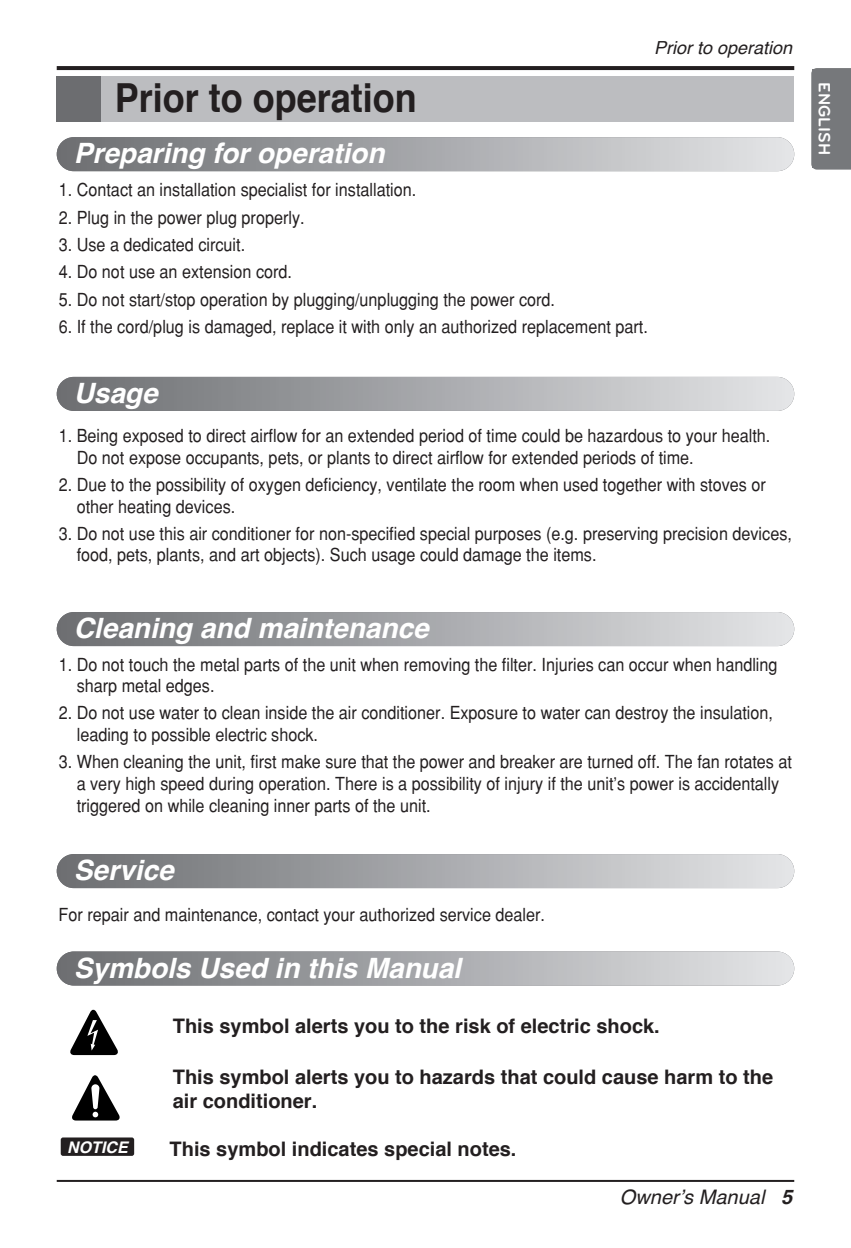
<style>
.page{position:relative;width:851px;height:1248px;background:#fff}
.page>*{position:absolute;margin:0;border:0;box-sizing:border-box;transform-origin:0 0}
.t1{font:700 40px "Helvetica";color:#231f20;scale:.9 1}
.t2{font:italic 700 28px "Helvetica";color:#fff}
.t3{font:700 20px/24px "Helvetica";color:#231f20}
.t4{font:italic 20px "Helvetica";color:#231f20}
.t5{font:18px/21.6px "Helvetica";color:#231f20;scale:.9 1}
.t6{font:italic 18px "Helvetica";color:#231f20}
.t7{font:700 17px "Bryant LG";color:#fff}
.t8{font:italic 700 16px "Helvetica";color:#fff}
.s1{font-weight:700}
</style>
<div class="page">
<svg style="left:57px;top:66px;width:737px;height:4px;background:#262223"></svg>
<hr style="left:57px;top:1179px;width:737px;height:2px;background:#231f20">
<div style="left:57px;top:77px;width:113px;height:45px;background:#6c6d70"></div>
<div style="left:101px;top:77px;width:693px;height:45px;background:#bcbdc0"></div>
<div style="left:57px;top:137px;width:737px;height:34px;background:linear-gradient(to right,#6b6d71,#e4e5e7);border-radius:17px"></div>
<div style="left:57px;top:377px;width:737px;height:34px;background:linear-gradient(to right,#6b6d71,#e4e5e7);border-radius:17px"></div>
<div style="left:57px;top:612px;width:737px;height:34px;background:linear-gradient(to right,#6b6d71,#e4e5e7);border-radius:17px"></div>
<div style="left:57px;top:854px;width:737px;height:34px;background:linear-gradient(to right,#6b6d71,#e4e5e7);border-radius:17px"></div>
<div style="left:57px;top:951px;width:737px;height:34px;background:linear-gradient(to right,#6c6d71,#e4e5e7);border-radius:17px"></div>
<div style="left:61px;top:1136px;width:79px;height:24px;background:linear-gradient(to right,#fff,#f9f8f9)"></div>
<div style="left:61px;top:1137px;width:73px;height:18px;background:#231f20;border-radius:2px"></div>
<svg style="left:72px;top:1075px;width:48px;height:45px"></svg>
<svg style="left:70px;top:1009px;width:48px;height:45px"></svg>
<svg style="left:811px;top:68px;width:39px;height:102px;background:#7a7c7f"></svg>
<div style="left:812px;top:69px;width:23px;height:99px;background:#76787b"></div>
<p class="t6" style="left:654px;top:41px;width:140px">Prior to operation</p>
<h1 class="t1" style="left:115px;top:81px;width:337px">Prior to operation</h1>
<h2 class="t2" style="left:74px;top:142px;width:312px">Preparing for operation</h2>
<p class="t5" style="left:59px;top:179px;width:399px">1. Contact an installation specialist for installation.</p>
<p class="t5" style="left:59px;top:207px;width:275px">2. Plug in the power plug properly.</p>
<p class="t5" style="left:59px;top:234px;width:209px">3. Use a dedicated circuit.</p>
<p class="t5" style="left:59px;top:261px;width:261px">4. Do not use an extension cord.</p>
<p class="t5" style="left:59px;top:288px;width:553px">5. Do not start/stop operation by plugging/unplugging the power cord.</p>
<p class="t5" style="left:59px;top:316px;width:656px">6. If the cord/plug is damaged, replace it with only an authorized replacement part.</p>
<h2 class="t2" style="left:74px;top:381px;width:86px">Usage</h2>
<p class="t5" style="left:77px;top:425px;width:772px;text-indent:-18px">1. Being exposed to direct airflow for an extended period of time could be hazardous to your health.<br>Do not expose occupants, pets, or plants to direct airflow for extended periods of time.</p>
<p class="t5" style="left:77px;top:474px;width:767px;text-indent:-18px">2. Due to the possibility of oxygen deficiency, ventilate the room when used together with stoves or other heating devices.</p>
<p class="t5" style="left:77px;top:522px;width:796px;text-indent:-18px">3. Do not use this air conditioner for non-specified special purposes (e.g. preserving precision devices, food, pets, plants, and art objects). Such usage could damage the items.</p>
<h2 class="t2" style="left:74px;top:616px;width:356px">Cleaning and maintenance</h2>
<p class="t5" style="left:77px;top:653px;width:780px;text-indent:-18px">1. Do not touch the metal parts of the unit when removing the filter. Injuries can occur when handling sharp metal edges.</p>
<p class="t5" style="left:77px;top:702px;width:775px;text-indent:-18px">2. Do not use water to clean inside the air conditioner. Exposure to water can destroy the insulation, leading to possible electric shock.</p>
<p class="t5" style="left:77px;top:751px;width:796px;text-indent:-18px">3. When cleaning the unit, first make sure that the power and breaker are turned off. The fan rotates at a very high speed during operation. There is a possibility of injury if the unit’s power is accidentally triggered on while cleaning inner parts of the unit.</p>
<h2 class="t2" style="left:74px;top:858px;width:101px">Service</h2>
<p class="t5" style="left:59px;top:903px;width:542px">For repair and maintenance, contact your authorized service dealer.</p>
<h2 class="t2" style="left:74px;top:955px;width:389px">Symbols Used in this Manual</h2>
<p class="t3" style="left:173px;top:1015px;width:488px">This symbol alerts you to the risk of electric shock.</p>
<p class="t3" style="left:173px;top:1066px;width:601px">This symbol alerts you to hazards that could cause harm to the air conditioner.</p>
<p class="t8" style="left:67px;top:1140px;width:62px">NOTICE</p>
<p class="t3" style="left:170px;top:1138px;width:348px">This symbol indicates special notes.</p>
<p class="t4" style="left:619px;top:1188px;width:174px">Owner’s Manual <span class="s1">5</span></p>
<p class="t7" style="left:830px;top:82px;width:74px;rotate:90deg">ENGLISH</p>
</div>
